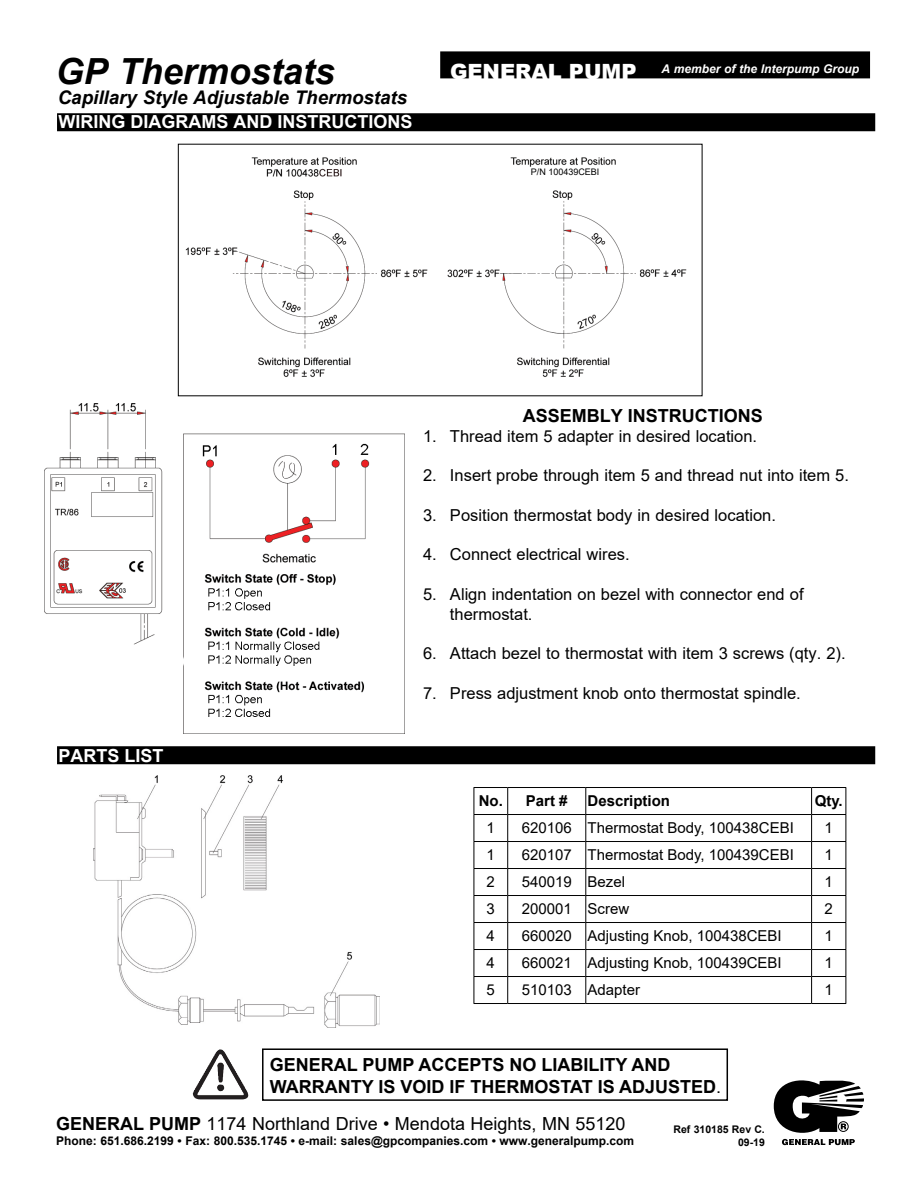
<style>
.page{position:relative;width:918px;height:1188px;background:#fff}
.page>*{position:absolute;margin:0;border:0;box-sizing:border-box;transform-origin:0 0}
.t1{font:italic 700 36px "Arial";color:#000}
.t2{font:italic 700 18.75px "Arial";color:#000}
.t3{font:700 18px/21.6px "Arial";color:#000}
.t4{font:18px "Arial";color:#000}
.t5{font:700 18px "Arial";color:#fff}
.t6{font:16.5px/19.8px "Arial";color:#000}
.t7{font:15px "Arial";color:#000}
.t8{font:700 15px "Arial";color:#000}
.t9{font:700 12px "Arial";color:#000}
.t10{font:italic 700 12px "Arial";color:#fff}
.t11{font:700 10.5px/12.6px "Arial";color:#000;text-align:right}
.t12{font:9px "Arial";color:#000}
.s1{font-weight:900;font-style:normal;font-size:21px}
.s2{font-weight:400}
.s3{font-weight:700}
</style>
<div class="page">
<svg style="left:774px;top:1081px;width:90px;height:64px"></svg>
<div style="left:440px;top:51px;width:430px;height:27px;background:#000"></div>
<div style="left:57px;top:113px;width:818px;height:18px;background:#000"></div>
<img style="left:185px;top:157px;width:502px;height:220px">
<img style="left:44px;top:403px;width:360px;height:331px">
<div style="left:57px;top:746px;width:818px;height:18px;background:#000"></div>
<img style="left:93px;top:775px;width:287px;height:252px">
<div style="left:262px;top:1048px;width:466px;height:53px;border:2px solid #000"></div>
<hr style="left:474px;top:787px;width:34px;height:1px;background:#000">
<hr style="left:508px;top:787px;width:78px;height:1px;background:#000">
<hr style="left:586px;top:787px;width:226px;height:1px;background:#000">
<hr style="left:812px;top:787px;width:34px;height:1px;background:#000">
<hr style="left:474px;top:814px;width:34px;height:1px;background:#000">
<hr style="left:508px;top:814px;width:78px;height:1px;background:#000">
<hr style="left:586px;top:814px;width:226px;height:1px;background:#000">
<hr style="left:812px;top:814px;width:34px;height:1px;background:#000">
<hr style="left:474px;top:841px;width:34px;height:1px;background:#000">
<hr style="left:508px;top:841px;width:78px;height:1px;background:#000">
<hr style="left:586px;top:841px;width:226px;height:1px;background:#000">
<hr style="left:812px;top:841px;width:34px;height:1px;background:#000">
<hr style="left:474px;top:868px;width:34px;height:1px;background:#000">
<hr style="left:508px;top:868px;width:78px;height:1px;background:#000">
<hr style="left:586px;top:868px;width:226px;height:1px;background:#000">
<hr style="left:812px;top:868px;width:34px;height:1px;background:#000">
<hr style="left:474px;top:895px;width:34px;height:1px;background:#000">
<hr style="left:508px;top:895px;width:78px;height:1px;background:#000">
<hr style="left:586px;top:895px;width:226px;height:1px;background:#000">
<hr style="left:812px;top:895px;width:34px;height:1px;background:#000">
<hr style="left:474px;top:922px;width:34px;height:1px;background:#000">
<hr style="left:508px;top:922px;width:78px;height:1px;background:#000">
<hr style="left:586px;top:922px;width:226px;height:1px;background:#000">
<hr style="left:812px;top:922px;width:34px;height:1px;background:#000">
<hr style="left:474px;top:949px;width:34px;height:1px;background:#000">
<hr style="left:508px;top:949px;width:78px;height:1px;background:#000">
<hr style="left:586px;top:949px;width:226px;height:1px;background:#000">
<hr style="left:812px;top:949px;width:34px;height:1px;background:#000">
<hr style="left:474px;top:976px;width:34px;height:1px;background:#000">
<svg style="left:474px;top:788px;width:1px;height:215px"></svg>
<hr style="left:508px;top:976px;width:78px;height:1px;background:#000">
<svg style="left:507px;top:788px;width:1px;height:215px"></svg>
<hr style="left:586px;top:976px;width:226px;height:1px;background:#000">
<svg style="left:585px;top:788px;width:1px;height:215px"></svg>
<hr style="left:812px;top:976px;width:34px;height:1px;background:#000">
<svg style="left:811px;top:788px;width:1px;height:215px"></svg>
<svg style="left:846px;top:788px;width:1px;height:215px"></svg>
<hr style="left:474px;top:1003px;width:34px;height:1px;background:#000">
<hr style="left:508px;top:1003px;width:78px;height:1px;background:#000">
<hr style="left:586px;top:1003px;width:226px;height:1px;background:#000">
<hr style="left:812px;top:1003px;width:34px;height:1px;background:#000">
<img style="left:193px;top:1049px;width:55px;height:50px">
<div style="left:519px;top:169px;width:92px;height:8px;background:#fff"></div>
<h1 class="t1" style="left:56px;top:47px;width:281px">GP Thermostats</h1>
<p class="t10" style="left:450px;top:60px;width:411px"><span class="s1">GENERAL PUMP</span> A member of the Interpump Group</p>
<p class="t2" style="left:58px;top:84px;width:351px">Capillary Style Adjustable Thermostats</p>
<p class="t5" style="left:59px;top:109px;width:355px">WIRING DIAGRAMS AND INSTRUCTIONS</p>
<p class="t12" style="left:531px;top:166px;width:70px">P/N 100439CEBI</p>
<p class="t5" style="left:59px;top:743px;width:107px">PARTS LIST</p>
<p class="t3" style="left:523px;top:405px;width:242px">ASSEMBLY INSTRUCTIONS</p>
<p class="t6" style="left:423px;top:426px;width:336px">1. Thread item 5 adapter in desired location.</p>
<p class="t6" style="left:423px;top:465px;width:427px">2. Insert probe through item 5 and thread nut into item 5.</p>
<p class="t6" style="left:423px;top:505px;width:355px">3. Position thermostat body in desired location.</p>
<p class="t6" style="left:423px;top:545px;width:208px">4. Connect electrical wires.</p>
<p class="t6" style="left:450px;top:584px;width:355px;text-indent:-27px">5. Align indentation on bezel with connector end of thermostat.</p>
<p class="t6" style="left:423px;top:644px;width:424px">6. Attach bezel to thermostat with item 3 screws (qty. 2).</p>
<p class="t6" style="left:423px;top:683px;width:379px">7. Press adjustment knob onto thermostat spindle.</p>
<p class="t8" style="left:479px;top:791px;width:90px">No. Part #</p>
<p class="t8" style="left:588px;top:791px;width:84px">Description</p>
<p class="t8" style="left:815px;top:791px;width:30px">Qty.</p>
<p class="t7" style="left:487px;top:818px;width:10px">1</p>
<p class="t7" style="left:522px;top:818px;width:274px">620106 Thermostat Body, 100438CEBI</p>
<p class="t7" style="left:825px;top:818px;width:10px">1</p>
<p class="t7" style="left:487px;top:845px;width:10px">1</p>
<p class="t7" style="left:522px;top:845px;width:274px">620107 Thermostat Body, 100439CEBI</p>
<p class="t7" style="left:825px;top:845px;width:10px">1</p>
<p class="t7" style="left:487px;top:872px;width:10px">2</p>
<p class="t7" style="left:522px;top:872px;width:105px">540019 Bezel</p>
<p class="t7" style="left:825px;top:872px;width:10px">1</p>
<p class="t7" style="left:487px;top:899px;width:10px">3</p>
<p class="t7" style="left:522px;top:899px;width:109px">200001 Screw</p>
<p class="t7" style="left:825px;top:899px;width:10px">2</p>
<p class="t7" style="left:487px;top:926px;width:10px">4</p>
<p class="t7" style="left:522px;top:926px;width:262px">660020 Adjusting Knob, 100438CEBI</p>
<p class="t7" style="left:825px;top:926px;width:10px">1</p>
<p class="t7" style="left:487px;top:953px;width:10px">4</p>
<p class="t7" style="left:522px;top:953px;width:262px">660021 Adjusting Knob, 100439CEBI</p>
<p class="t7" style="left:825px;top:953px;width:10px">1</p>
<p class="t7" style="left:487px;top:980px;width:10px">5</p>
<p class="t7" style="left:522px;top:980px;width:120px">510103 Adapter</p>
<p class="t7" style="left:825px;top:980px;width:10px">1</p>
<p class="t3" style="left:270px;top:1054px;width:453px">GENERAL PUMP ACCEPTS NO LIABILITY AND<br>WARRANTY IS VOID IF THERMOSTAT IS ADJUSTED<span class="s2">.</span></p>
<p class="t4" style="left:56px;top:1112px;width:571px"><span class="s3">GENERAL PUMP</span> 1174 Northland Drive • Mendota Heights, MN 55120</p>
<p class="t9" style="left:56px;top:1132px;width:580px">Phone: 651.686.2199 • Fax: 800.535.1745 • e-mail: sales@gpcompanies.com • www.generalpump.com</p>
<p class="t11" style="left:674px;top:1123px;width:93px">Ref 310185 Rev C.<br>09-19</p>
</div>
